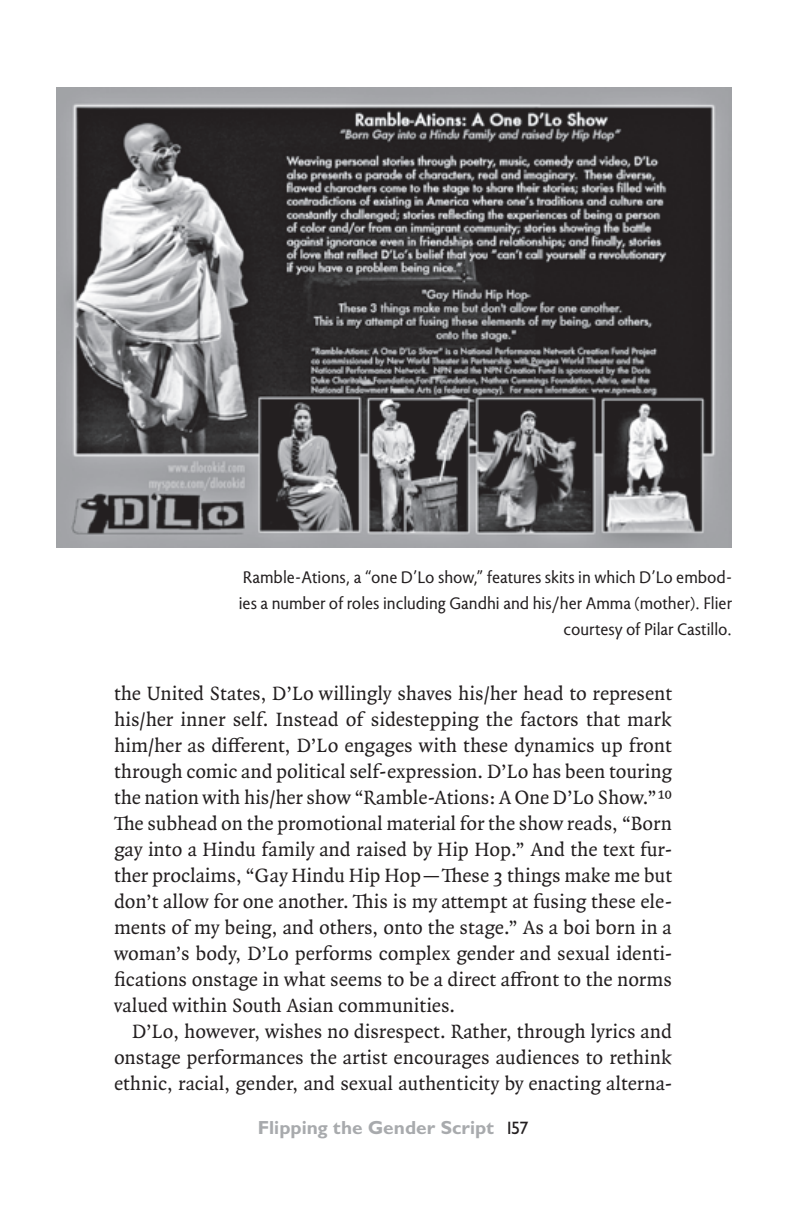
<style>
.page{position:relative;width:792px;height:1224px;background:#fff}
.page>*{position:absolute;margin:0;border:0;box-sizing:border-box;transform-origin:0 0}
.t1{font:20.6px/26px "Quadraat t text";color:#231f20;text-align:justify}
.t2{font:19.6px/26px "Magma Compact";color:#231f20;text-align:right}
.t3{font:700 19px "Gill Sans MT Pro t";color:#a8aaad}
.s1{font-weight:500;font-size:18px;color:#231f20}
</style>
<div class="page">
<img style="left:56px;top:87px;width:676px;height:460px">
<p class="t2" style="left:239px;top:564px;width:495px">Ramble-Ations, a “one D’Lo show,” features skits in which D’Lo embod&shy;ies a number of roles including Gandhi and his/her Amma (mother). Flier courtesy of Pilar Castillo.</p>
<p class="t1" style="left:114px;top:679px;width:560px">the United States, D’Lo willingly shaves his/her head to represent his/her inner self. Instead of sidestepping the factors that mark him/her as different, D’Lo engages with these dynamics up front through comic and political self-expression. D’Lo has been touring the nation with his/her show “Ramble-Ations: A One D’Lo Show.”10<br>The subhead on the promotional material for the show reads, “Born gay into a Hindu family and raised by Hip Hop.” And the text fur&shy;ther proclaims, “Gay Hindu Hip Hop—These 3 things make me but don’t allow for one another. This is my attempt at fusing these ele&shy;ments of my being, and others, onto the stage.” As a boi born in a woman’s body, D’Lo performs complex gender and sexual identi&shy;fications onstage in what seems to be a direct affront to the norms valued within South Asian communities.</p>
<p class="t1" style="left:114px;top:1017px;width:559px;text-indent:18px">D’Lo, however, wishes no disrespect. Rather, through lyrics and onstage performances the artist encourages audiences to rethink ethnic, racial, gender, and sexual authenticity by enacting alterna-</p>
<p class="t3" style="left:258px;top:1116px;width:272px">Flipping the Gender Script <span class="s1">157</span></p>
</div>
